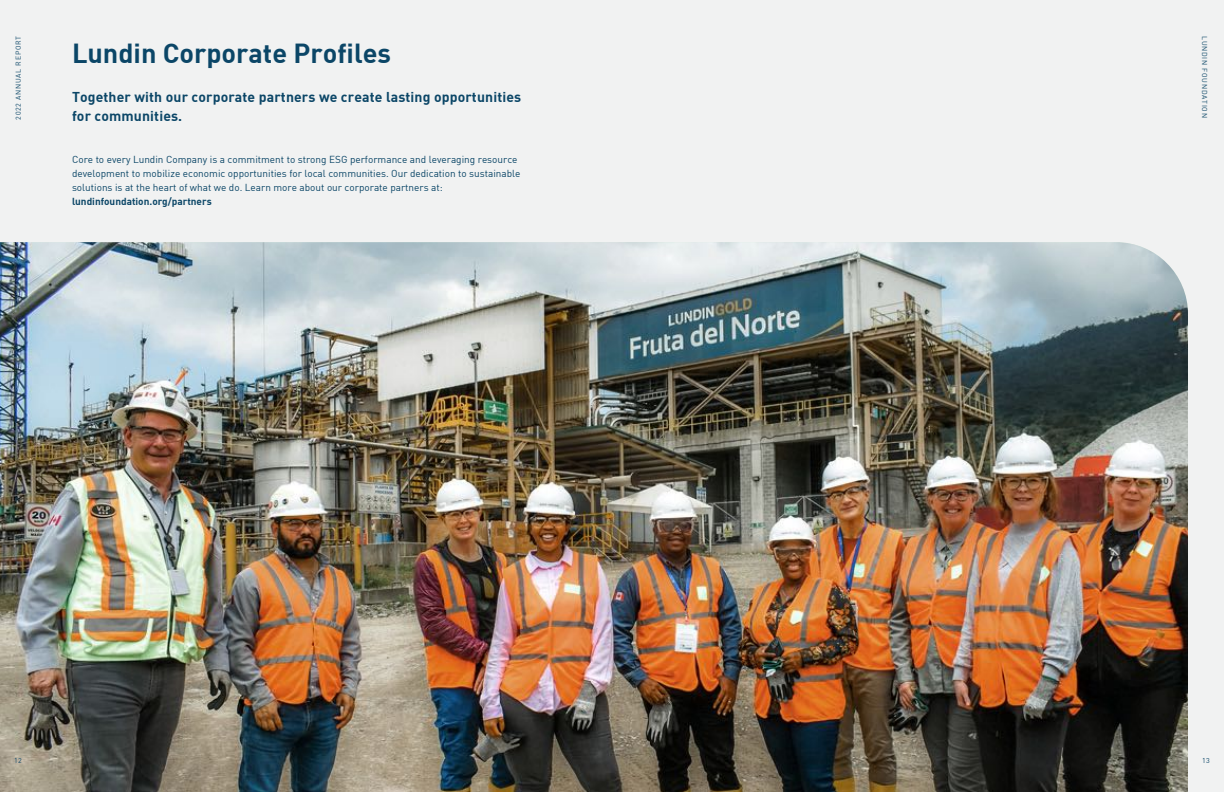
<style>
.page{position:relative;width:1224px;height:792px;background:#f1f2f2}
.page>*{position:absolute;margin:0;border:0;box-sizing:border-box;transform-origin:0 0}
.t1{font:27px "DIN Bold";color:#0b4667}
.t2{font:14px/19px "DIN Bold";letter-spacing:.01em;color:#0b4667}
.t3{font:10px/14px "DIN";color:#0b4667}
.t4{font:10px "DIN Bold";color:#0b4667}
.t5{font:7px "DIN";letter-spacing:.1em;color:#0b4667}
</style>
<div class="page">
<img style="left:0;top:242px;width:1188px;height:550px">
<p class="t5" style="left:14px;top:120px;width:85px;rotate:-90deg">2022 ANNUAL REPORT</p>
<p class="t5" style="left:1209px;top:36px;width:83px;rotate:90deg">LUNDIN FOUNDATION</p>
<h1 class="t1" style="left:72px;top:36px;width:321px">Lundin Corporate Profiles</h1>
<h2 class="t2" style="left:72px;top:87px;width:451px">Together with our corporate partners we create lasting opportunities for communities.</h2>
<p class="t3" style="left:72px;top:153px;width:450px">Core to every Lundin Company is a commitment to strong ESG performance and leveraging resource development to mobilize economic opportunities for local communities. Our dedication to sustainable solutions is at the heart of what we do. Learn more about our corporate partners at:</p>
<p class="t4" style="left:72px;top:195px;width:141px">lundinfoundation.org/partners</p>
<p class="t5" style="left:14px;top:756px;width:9px">12</p>
<p class="t5" style="left:1202px;top:756px;width:9px">13</p>
</div>
